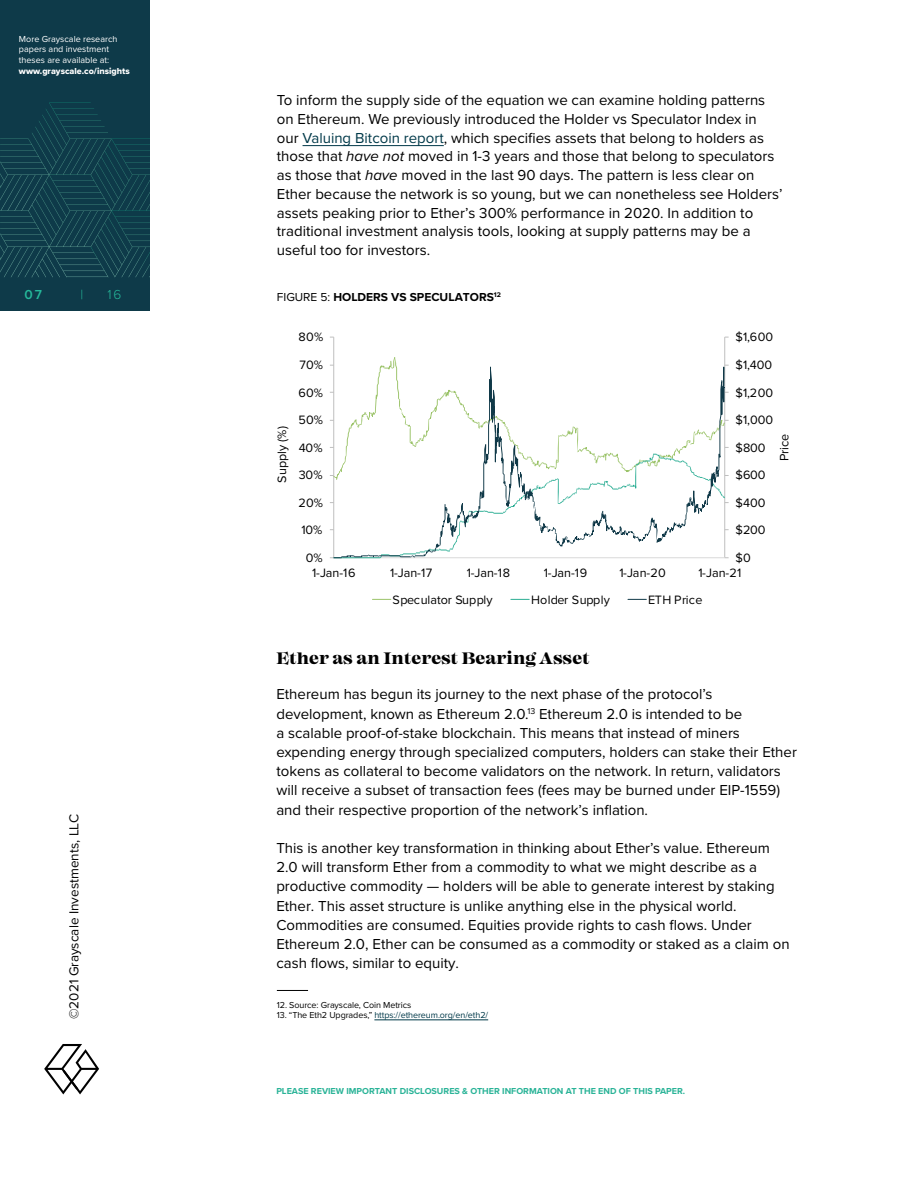
<style>
.page{position:relative;width:918px;height:1188px;background:#fff}
.page>*{position:absolute;margin:0;border:0;box-sizing:border-box;transform-origin:0 0}
.t1{font:800 16.5px "Mackay";letter-spacing:.01em;color:#000}
.t2{font:15px/19.2px "Proxima Nova";color:#000}
.t3{font:13.5px "Proxima Nova";color:#000}
.t4{font:300 13.5px "Proxima Nova";color:#25b99b}
.t5{font:600 13.5px "Proxima Nova";color:#25b99b}
.t6{font:12.6px "Proxima Nova";letter-spacing:.005em;color:#000}
.t7{font:700 12px "Proxima Nova";color:#000}
.t8{font:700 9px "Proxima Nova";color:#29b397}
.t9{font:9px/10.8px "Proxima Nova";color:#fff}
.t10{font:9px "Proxima Nova";letter-spacing:-.01em;color:#003949}
.t11{font:9px "Proxima Nova";letter-spacing:-.01em;color:#000}
.t12{font:9px "Proxima Nova Extrabld";color:#fff}
.s1{color:#003949}
.s2{font-style:italic}
.s3{font-weight:400}
.s4{color:#000}
</style>
<div class="page">
<div style="left:0;top:0;width:150px;height:310px;background:#0e3a49"></div>
<svg style="left:0;top:103px;width:150px;height:174px"></svg>
<svg style="left:44px;top:1044px;width:55px;height:50px"></svg>
<hr style="left:374px;top:1020px;width:114px;height:1px;background:#003949">
<hr style="left:277px;top:990px;width:31px;height:1px;background:#000">
<hr style="left:303px;top:145px;width:141px;height:1px;background:#003949">
<hr style="left:724px;top:337px;width:1px;height:221px;background:#bfbfbf">
<hr style="left:333px;top:337px;width:1px;height:221px;background:#bfbfbf">
<svg style="left:333px;top:366px;width:392px;height:192px"></svg>
<svg style="left:372px;top:599px;width:19px;height:1px"></svg>
<svg style="left:511px;top:599px;width:18px;height:1px"></svg>
<svg style="left:628px;top:599px;width:18px;height:1px"></svg>
<p class="t9" style="left:19px;top:33px;width:100px">More Grayscale research papers and investment theses are available at:</p>
<p class="t12" style="left:19px;top:64px;width:112px">www.grayscale.co/insights</p>
<p class="t5" style="left:25px;top:284px;width:19px">07</p>
<p class="t4" style="left:81px;top:284px;width:4px">|</p>
<p class="t4" style="left:107px;top:284px;width:16px">16</p>
<p class="t3" style="left:64px;top:1019px;width:207px;rotate:-90deg">©2021 Grayscale Investments, LLC</p>
<p class="t2" style="left:277px;top:90px;width:507px;line-height:18.8px">To inform the supply side of the equation we can examine holding patterns on Ethereum. We previously introduced the Holder vs Speculator Index in<br>our <span class="s1">Valuing Bitcoin report</span>, which specifies assets that belong to holders as those that <span class="s2">have not</span> moved in 1-3 years and those that belong to speculators as those that <span class="s2">have</span> moved in the last 90 days. The pattern is less clear on Ether because the network is so young, but we can nonetheless see Holders’ assets peaking prior to Ether’s 300% performance in 2020. In addition to traditional investment analysis tools, looking at supply patterns may be a useful too for investors.</p>
<p class="t7" style="left:277px;top:288px;width:226px"><span class="s3">FIGURE 5:</span> HOLDERS VS SPECULATORS<sup>12</sup></p>
<p class="t6" style="left:273px;top:483px;width:58px;rotate:-90deg">Supply (%)</p>
<p class="t6" style="left:299px;top:328px;width:26px">80%</p>
<p class="t6" style="left:735px;top:328px;width:39px">$1,600</p>
<p class="t6" style="left:299px;top:355px;width:25px">70%</p>
<p class="t6" style="left:735px;top:355px;width:38px">$1,400</p>
<p class="t6" style="left:298px;top:383px;width:26px">60%</p>
<p class="t6" style="left:735px;top:383px;width:39px">$1,200</p>
<p class="t6" style="left:298px;top:410px;width:26px">50%</p>
<p class="t6" style="left:735px;top:410px;width:39px">$1,000</p>
<p class="t6" style="left:299px;top:438px;width:25px">40%</p>
<p class="t6" style="left:735px;top:438px;width:31px">$800</p>
<p class="t6" style="left:775px;top:461px;width:29px;rotate:-90deg">Price</p>
<p class="t6" style="left:299px;top:465px;width:25px">30%</p>
<p class="t6" style="left:735px;top:465px;width:31px">$600</p>
<p class="t6" style="left:298px;top:493px;width:26px">20%</p>
<p class="t6" style="left:735px;top:493px;width:31px">$400</p>
<p class="t6" style="left:302px;top:520px;width:22px">10%</p>
<p class="t6" style="left:735px;top:520px;width:31px">$200</p>
<p class="t6" style="left:306px;top:548px;width:18px">0%</p>
<p class="t6" style="left:735px;top:549px;width:17px">$0</p>
<p class="t6" style="left:312px;top:563px;width:45px">1-Jan-16</p>
<p class="t6" style="left:390px;top:563px;width:44px">1-Jan-17</p>
<p class="t6" style="left:467px;top:563px;width:45px">1-Jan-18</p>
<p class="t6" style="left:544px;top:563px;width:45px">1-Jan-19</p>
<p class="t6" style="left:619px;top:563px;width:48px">1-Jan-20</p>
<p class="t6" style="left:698px;top:563px;width:44px">1-Jan-21</p>
<p class="t6" style="left:393px;top:590px;width:102px">Speculator Supply</p>
<p class="t6" style="left:531px;top:590px;width:80px">Holder Supply</p>
<p class="t6" style="left:648px;top:590px;width:56px">ETH Price</p>
<p class="t1" style="left:276px;top:648px;width:315px">Ether as an Interest Bearing Asset</p>
<p class="t2" style="left:276px;top:684px;width:522px">Ethereum has begun its journey to the next phase of the protocol’s development, known as Ethereum 2.0.<sup>13</sup> Ethereum 2.0 is intended to be<br>a scalable proof-of-stake blockchain. This means that instead of miners expending energy through specialized computers, holders can stake their Ether tokens as collateral to become validators on the network. In return, validators will receive a subset of transaction fees (fees may be burned under EIP-1559) and their respective proportion of the network’s inflation.</p>
<p class="t2" style="left:276px;top:838px;width:515px">This is another key transformation in thinking about Ether’s value. Ethereum 2.0 will transform Ether from a commodity to what we might describe as a productive commodity — holders will be able to generate interest by staking Ether. This asset structure is unlike anything else in the physical world.<br>Commodities are consumed. Equities provide rights to cash flows. Under Ethereum 2.0, Ether can be consumed as a commodity or staked as a claim on cash flows, similar to equity.</p>
<p class="t11" style="left:277px;top:998px;width:136px">12. Source: Grayscale, Coin Metrics</p>
<p class="t10" style="left:277px;top:1009px;width:213px"><span class="s4">13. “The Eth2 Upgrades,”</span> https://ethereum.org/en/eth2/</p>
<p class="t8" style="left:276px;top:1084px;width:410px">PLEASE REVIEW IMPORTANT DISCLOSURES &amp; OTHER INFORMATION AT THE END OF THIS PAPER.</p>
</div>
